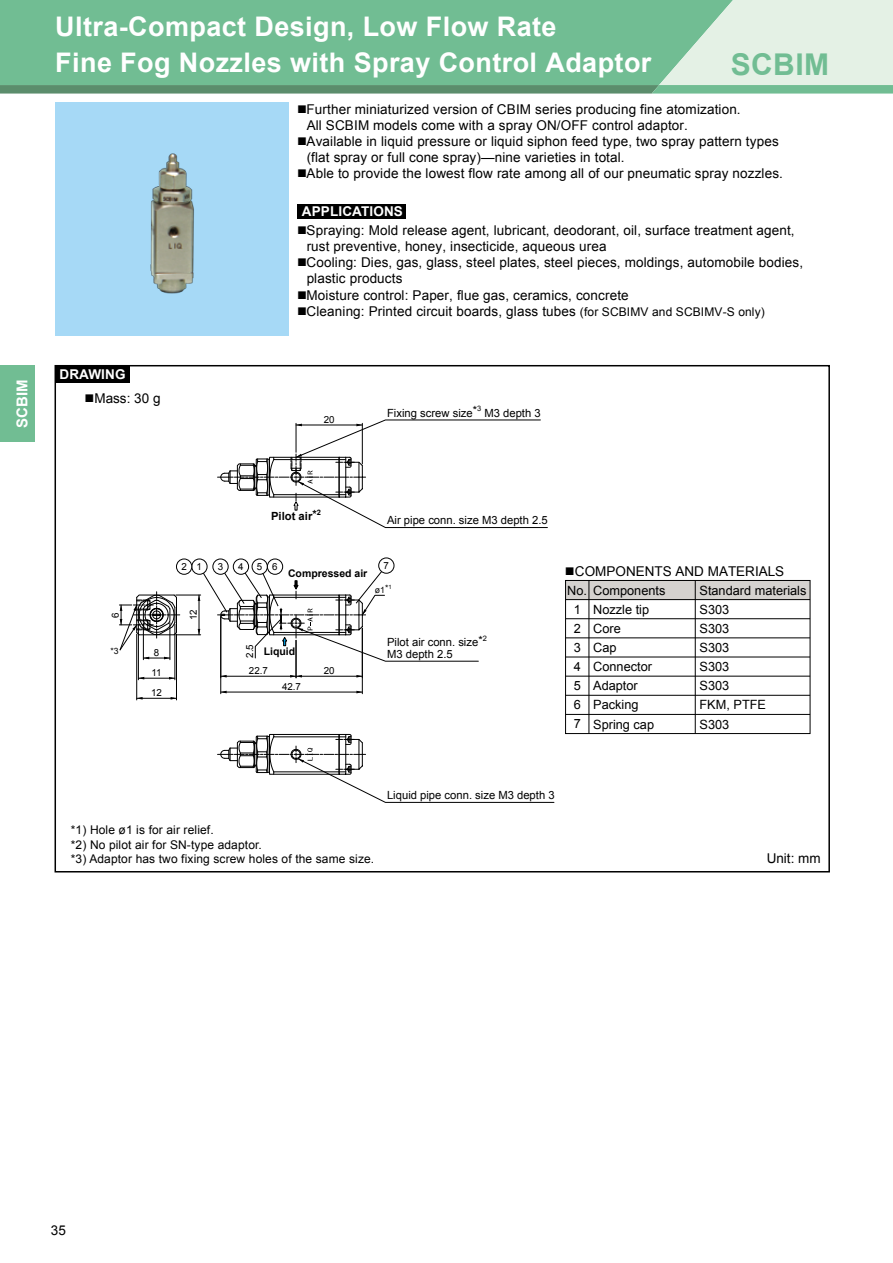
<style>
.page{position:relative;width:893px;height:1263px;background:#fff}
.page>*{position:absolute;margin:0;border:0;box-sizing:border-box;transform-origin:0 0}
.t1{font:700 30px "Arial";letter-spacing:.015em;color:#71bd93}
.t2{font:700 27px/36px "Arial";letter-spacing:.015em;color:#fff}
.t3{font:700 15px "Arial";color:#fff}
.t4{font:13.5px/16.2px "Arial";letter-spacing:.01em;color:#000}
.t5{font:700 13.5px "Arial";letter-spacing:.01em;color:#fff}
.t6{font:12.75px/19.2px "Arial";color:#000}
.t7{font:12px/14.4px "Arial";letter-spacing:.01em;color:#000}
.t8{font:11.25px/12px "Arial";color:#000}
.t9{font:700 11.25px "Arial";color:#000}
.t10{font:700 10.5px "Arial";color:#000}
.t11{font:9.75px/20.1px "Arial";color:#000}
.t12{font:8.7px "Arial";color:#000}
.s1{font-size:16.5px}
.s2{font-size:12px}
</style>
<div class="page">
<svg style="left:0;top:0;width:893px;height:94px;background:#87c4a1"></svg>
<div style="left:55px;top:102px;width:234px;height:234px;background:#a6d9f6"></div>
<img style="left:150px;top:153px;width:44px;height:141px">
<hr style="left:138px;top:624px;width:1px;height:56px;background:#000">
<hr style="left:175px;top:624px;width:1px;height:56px;background:#000">
<svg style="left:138px;top:677px;width:37px;height:2px"></svg>
<hr style="left:140px;top:698px;width:33px;height:1px;background:#000">
<hr style="left:176px;top:634px;width:1px;height:66px;background:#000">
<hr style="left:136px;top:634px;width:1px;height:66px;background:#000">
<svg style="left:137px;top:697px;width:6px;height:3px"></svg>
<hr style="left:299px;top:676px;width:60px;height:1px;background:#000">
<hr style="left:362px;top:628px;width:1px;height:66px;background:#000">
<hr style="left:220px;top:616px;width:1px;height:78px;background:#000">
<hr style="left:224px;top:692px;width:135px;height:1px;background:#000">
<hr style="left:296px;top:640px;width:1px;height:38px;background:#000">
<hr style="left:224px;top:676px;width:69px;height:1px;background:#000">
<svg style="left:290px;top:675px;width:12px;height:2px"></svg>
<svg style="left:217px;top:734px;width:337px;height:69px"></svg>
<svg style="left:217px;top:419px;width:331px;height:109px"></svg>
<div style="left:378px;top:557px;width:16px;height:17px;border:1px solid #000;border-radius:50%"></div>
<div style="left:191px;top:559px;width:16px;height:16px;border:1px solid #000;border-radius:50%"></div>
<div style="left:212px;top:559px;width:17px;height:16px;border:1px solid #000;border-radius:50%"></div>
<div style="left:233px;top:559px;width:16px;height:16px;border:1px solid #000;border-radius:50%"></div>
<div style="left:252px;top:559px;width:16px;height:16px;border:1px solid #000;border-radius:50%"></div>
<div style="left:176px;top:559px;width:16px;height:16px;border:1px solid #000;border-radius:50%"></div>
<div style="left:267px;top:559px;width:16px;height:16px;border:1px solid #000;border-radius:50%"></div>
<svg style="left:119px;top:564px;width:360px;height:98px"></svg>
<div style="left:55px;top:366px;width:75px;height:17px;background:#000"></div>
<div style="left:566px;top:580px;width:244px;height:20px;background:#d5d2cf"></div>
<hr style="left:566px;top:599px;width:244px;height:1px;background:#000">
<hr style="left:566px;top:618px;width:244px;height:1px;background:#000">
<hr style="left:566px;top:637px;width:244px;height:1px;background:#000">
<hr style="left:566px;top:657px;width:244px;height:1px;background:#000">
<hr style="left:566px;top:676px;width:244px;height:1px;background:#000">
<hr style="left:566px;top:695px;width:244px;height:1px;background:#000">
<hr style="left:566px;top:714px;width:244px;height:1px;background:#000">
<div style="left:565px;top:580px;width:245px;height:154px;border:1px solid #000"></div>
<hr style="left:695px;top:580px;width:1px;height:153px;background:#000">
<hr style="left:589px;top:580px;width:1px;height:153px;background:#000">
<div style="left:298px;top:204px;width:108px;height:15px;background:#000"></div>
<div style="left:0;top:366px;width:34px;height:76px;background:#71bd93"></div>
<p class="t3" style="left:12px;top:428px;width:50px;rotate:-90deg">SCBIM</p>
<h2 class="t2" style="left:55px;top:9px;width:598px">Ultra-Compact Design, Low Flow Rate<br>Fine Fog Nozzles with Spray Control Adaptor</h2>
<h1 class="t1" style="left:731px;top:44px;width:100px">SCBIM</h1>
<p class="t4" style="left:307px;top:101px;width:436px;text-indent:-10px"><span class="s1">■</span>Further miniaturized version of CBIM series producing fine atomization.<br>All SCBIM models come with a spray ON/OFF control adaptor.</p>
<p class="t4" style="left:307px;top:133px;width:474px;text-indent:-10px"><span class="s1">■</span>Available in liquid pressure or liquid siphon feed type, two spray pattern types (flat spray or full cone spray)—nine varieties in total.</p>
<p class="t4" style="left:297px;top:166px;width:487px"><span class="s1">■</span>Able to provide the lowest flow rate among all of our pneumatic spray nozzles.</p>
<p class="t5" style="left:302px;top:203px;width:102px">APPLICATIONS</p>
<p class="t5" style="left:60px;top:365px;width:68px">DRAWING</p>
<p class="t4" style="left:84px;top:390px;width:78px"><span class="s1">■</span>Mass: 30 g</p>
<p class="t4" style="left:307px;top:222px;width:489px;text-indent:-10px"><span class="s1">■</span>Spraying: Mold release agent, lubricant, deodorant, oil, surface treatment agent, rust preventive, honey, insecticide, aqueous urea</p>
<p class="t4" style="left:307px;top:255px;width:498px;text-indent:-10px"><span class="s1">■</span>Cooling: Dies, gas, glass, steel plates, steel pieces, moldings, automobile bodies, plastic products</p>
<p class="t4" style="left:297px;top:287px;width:333px"><span class="s1">■</span>Moisture control: Paper, flue gas, ceramics, concrete</p>
<p class="t4" style="left:297px;top:303px;width:469px"><span class="s1">■</span>Cleaning: Printed circuit boards, glass tubes <span class="s2">(for SCBIMV and SCBIMV-S only)</span></p>
<p class="t11" style="left:324px;top:409px;width:12px">20</p>
<p class="t8" style="left:387px;top:407px;width:155px">Fixing screw size*<sup>3</sup> M3 depth 3</p>
<p class="t9" style="left:271px;top:509px;width:51px">Pilot air*<sup>2</sup></p>
<p class="t8" style="left:387px;top:514px;width:162px">Air pipe conn. size M3 depth 2.5</p>
<p class="t11" style="left:181px;top:557px;width:22px">2 1</p>
<p class="t11" style="left:218px;top:557px;width:7px">3</p>
<p class="t11" style="left:238px;top:557px;width:7px">4</p>
<p class="t11" style="left:257px;top:557px;width:22px">5 6</p>
<p class="t11" style="left:384px;top:556px;width:7px">7</p>
<p class="t10" style="left:288px;top:566px;width:81px">Compressed air</p>
<p class="t11" style="left:105px;top:617px;width:7px;rotate:-90deg">6</p>
<p class="t11" style="left:183px;top:620px;width:12px;rotate:-90deg">12</p>
<p class="t12" style="left:111px;top:645px;width:10px">*3</p>
<p class="t11" style="left:154px;top:642px;width:7px">8</p>
<p class="t11" style="left:240px;top:658px;width:15px;rotate:-90deg">2.5</p>
<p class="t10" style="left:264px;top:644px;width:33px">Liquid</p>
<p class="t11" style="left:151px;top:663px;width:12px">11<br>12</p>
<p class="t11" style="left:249px;top:661px;width:20px">22.7</p>
<p class="t11" style="left:324px;top:661px;width:12px">20</p>
<p class="t11" style="left:282px;top:676px;width:20px">42.7</p>
<p class="t12" style="left:375px;top:584px;width:18px">ø1*<sup>1</sup></p>
<p class="t8" style="left:387px;top:636px;width:101px">Pilot air conn. size*<sup>2<br></sup>M3 depth 2.5</p>
<p class="t4" style="left:565px;top:563px;width:221px"><span class="s1">■</span>COMPONENTS AND MATERIALS</p>
<p class="t6" style="left:567px;top:580px;width:100px">No. Components</p>
<p class="t6" style="left:699px;top:580px;width:108px">Standard materials</p>
<p class="t6" style="left:574px;top:600px;width:9px;text-align:justify">1<br>2<br>3<br>4<br>5<br>6<br>7</p>
<p class="t6" style="left:593px;top:600px;width:62px">Nozzle tip<br>Core<br>Cap<br>Connector<br>Adaptor<br>Packing<br>Spring cap</p>
<p class="t6" style="left:699px;top:600px;width:68px">S303<br>S303<br>S303<br>S303<br>S303<br>FKM, PTFE<br>S303</p>
<p class="t7" style="left:71px;top:823px;width:305px">*1) Hole ø1 is for air relief.<br>*2) No pilot air for SN-type adaptor.<br>*3) Adaptor has two fixing screw holes of the same size.</p>
<p class="t8" style="left:387px;top:789px;width:169px">Liquid pipe conn. size M3 depth 3</p>
<p class="t4" style="left:767px;top:850px;width:55px">Unit: mm</p>
<p class="t4" style="left:51px;top:1223px;width:17px">35</p>
</div>
